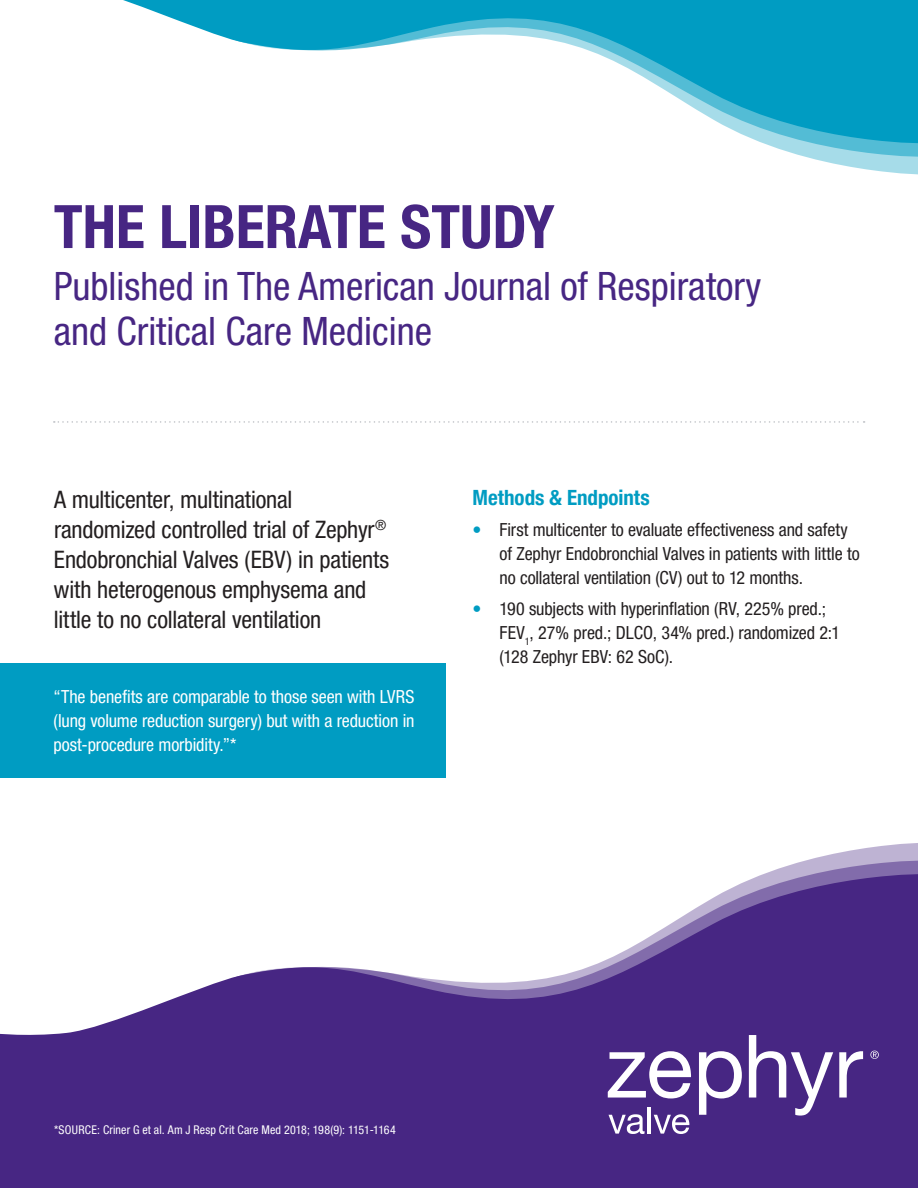
<style>
.page{position:relative;width:918px;height:1188px;background:#fff}
.page>*{position:absolute;margin:0;border:0;box-sizing:border-box;transform-origin:0 0}
.t1{font:700 condensed 60px "Helvetica Neue LT Pro";color:#472683}
.t2{font:condensed 39px/45px "Helvetica Neue LT Pro";color:#472683}
.t3{font:condensed 24px/30px "Helvetica Neue LT Pro";letter-spacing:-.005em;color:#231f20}
.t4{font:700 condensed 21px "Helvetica Neue LT Pro";color:#009cc2}
.t5{font:condensed 18px/24px "Helvetica Neue LT Pro";letter-spacing:-.005em;color:#231f20}
.t6{font:condensed 18px/24px "Helvetica Neue LT Pro";letter-spacing:-.005em;color:#fff;text-align:justify}
.t7{font:condensed 12px "Helvetica Neue LT Pro";letter-spacing:.015em;color:#fff}
.s1{color:#009cc2}
</style>
<div class="page">
<svg style="left:808px;top:843px;width:110px;height:17px;fill:#beb3d3"></svg>
<svg style="left:0;top:860px;width:918px;height:288px;fill:#472683"></svg>
<svg style="left:608px;top:1051px;width:83px;height:47px"></svg>
<svg style="left:699px;top:1051px;width:43px;height:64px"></svg>
<svg style="left:749px;top:1035px;width:84px;height:81px"></svg>
<svg style="left:839px;top:1051px;width:24px;height:47px"></svg>
<svg style="left:609px;top:1114px;width:36px;height:20px"></svg>
<hr style="left:648px;top:1108px;width:3px;height:26px;background:#fff">
<svg style="left:654px;top:1114px;width:35px;height:20px"></svg>
<svg style="left:870px;top:1051px;width:9px;height:8px"></svg>
<svg style="left:807px;top:157px;width:111px;height:18px;fill:#a6dce9"></svg>
<svg style="left:123px;top:0;width:795px;height:157px"></svg>
<div style="left:0;top:1148px;width:918px;height:40px;background:#472683"></div>
<svg style="left:54px;top:421px;width:811px;height:2px"></svg>
<div style="left:0;top:663px;width:446px;height:115px;background:#009cc2"></div>
<h1 class="t1" style="left:54px;top:191px;width:502px">THE LIBERATE STUDY</h1>
<h2 class="t2" style="left:54px;top:263px;width:709px">Published in The American Journal of Respiratory and Critical Care Medicine</h2>
<h3 class="t3" style="left:54px;top:484px;width:337px">A multicenter, multinational randomized controlled trial of Zephyr<sup>® </sup>Endobronchial Valves (EBV) in patients with heterogenous emphysema and little to no collateral ventilation</h3>
<p class="t4" style="left:472px;top:485px;width:179px">Methods &amp; Endpoints</p>
<p class="t5" style="left:500px;top:518px;width:362px;text-indent:-27px"><span class="s1">•</span> First multicenter to evaluate effectiveness and safety of Zephyr Endobronchial Valves in patients with little to no collateral ventilation (CV) out to 12 months.</p>
<p class="t5" style="left:500px;top:596px;width:342px;text-indent:-27px"><span class="s1">•</span> 190 subjects with hyperinflation (RV, 225% pred.;<br>FEV<sub>1</sub>, 27% pred.; DLCO, 34% pred.) randomized 2:1 (128 Zephyr EBV: 62 SoC).</p>
<p class="t6" style="left:54px;top:684px;width:362px">“The benefits are comparable to those seen with LVRS (lung volume reduction surgery) but with a reduction in post-procedure morbidity.”*</p>
<p class="t7" style="left:54px;top:1123px;width:343px">*SOURCE: Criner G et al. Am J Resp Crit Care Med 2018; 198(9): 1151-1164</p>
</div>
